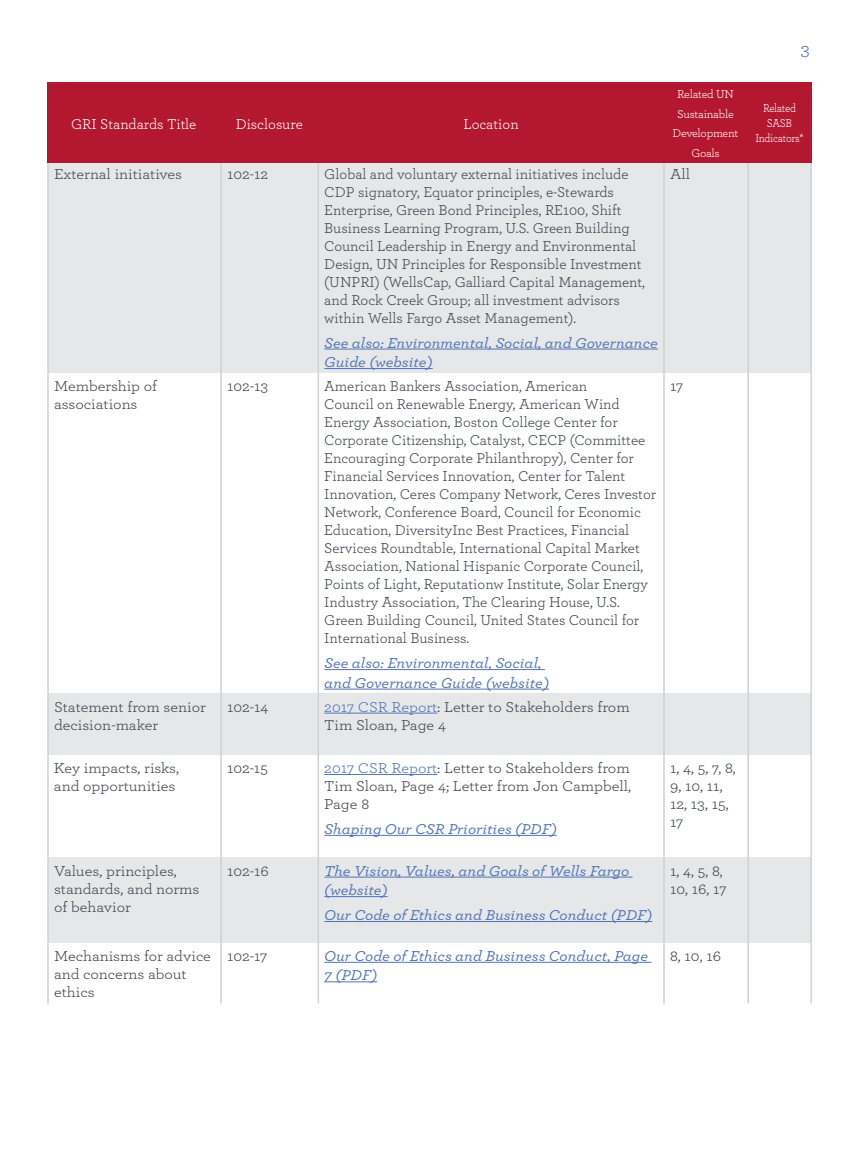
<style>
.page{position:relative;width:864px;height:1175px;background:#fff}
.page>*{position:absolute;margin:0;border:0;box-sizing:border-box;transform-origin:0 0}
.t1{font:18px "Archer";color:#5174b8;scale:1.08 1}
.t2{font:15px/18px "Archer";color:#3f454f}
.t3{font:15px/18px "Archer";color:#3f454f;scale:1.08 1}
.t4{font:italic 500 15px/19.5px "Archer";color:#5174b8;scale:1.08 1}
.t5{font:15px "Archer";color:#fff}
.t6{font:12px/19.5px "Archer";letter-spacing:-.02em;color:#fff;text-align:center}
.t7{font:12px/15px "Archer";letter-spacing:-.02em;color:#fff;text-align:center;scale:.9 1}
.s1{color:#5174b8}
</style>
<div class="page">
<div style="left:318px;top:160px;width:346px;height:213px;background:#e6e7e8"></div>
<div style="left:48px;top:160px;width:173px;height:213px;background:#e6e7e8"></div>
<div style="left:221px;top:160px;width:97px;height:213px;background:#e6e7e8"></div>
<div style="left:664px;top:160px;width:84px;height:213px;background:#e6e7e8"></div>
<div style="left:748px;top:160px;width:63px;height:213px;background:#e6e7e8"></div>
<div style="left:48px;top:693px;width:173px;height:62px;background:#e6e7e8"></div>
<div style="left:221px;top:693px;width:97px;height:62px;background:#e6e7e8"></div>
<div style="left:318px;top:693px;width:346px;height:62px;background:#e6e7e8"></div>
<div style="left:664px;top:693px;width:84px;height:62px;background:#e6e7e8"></div>
<div style="left:748px;top:693px;width:63px;height:62px;background:#e6e7e8"></div>
<div style="left:48px;top:857px;width:173px;height:85px;background:#e6e7e8"></div>
<div style="left:221px;top:857px;width:97px;height:85px;background:#e6e7e8"></div>
<div style="left:318px;top:857px;width:346px;height:85px;background:#e6e7e8"></div>
<div style="left:664px;top:857px;width:84px;height:85px;background:#e6e7e8"></div>
<div style="left:748px;top:857px;width:63px;height:85px;background:#e6e7e8"></div>
<hr style="left:318px;top:160px;width:1px;height:213px;background:#cfd0d1">
<hr style="left:318px;top:373px;width:1px;height:320px;background:#cfd0d1">
<hr style="left:318px;top:693px;width:1px;height:62px;background:#cfd0d1">
<hr style="left:318px;top:755px;width:1px;height:102px;background:#cfd0d1">
<hr style="left:318px;top:857px;width:1px;height:85px;background:#cfd0d1">
<hr style="left:318px;top:942px;width:1px;height:61px;background:#cfd0d1">
<hr style="left:810px;top:160px;width:2px;height:213px;background:#cfd0d1">
<hr style="left:810px;top:373px;width:2px;height:320px;background:#cfd0d1">
<hr style="left:810px;top:693px;width:2px;height:62px;background:#cfd0d1">
<hr style="left:810px;top:755px;width:2px;height:102px;background:#cfd0d1">
<hr style="left:810px;top:857px;width:2px;height:85px;background:#cfd0d1">
<hr style="left:810px;top:942px;width:2px;height:61px;background:#cfd0d1">
<hr style="left:663px;top:160px;width:2px;height:213px;background:#cfd0d1">
<hr style="left:747px;top:160px;width:2px;height:213px;background:#cfd0d1">
<hr style="left:663px;top:373px;width:2px;height:320px;background:#cfd0d1">
<hr style="left:747px;top:373px;width:2px;height:320px;background:#cfd0d1">
<hr style="left:663px;top:693px;width:2px;height:62px;background:#cfd0d1">
<hr style="left:747px;top:693px;width:2px;height:62px;background:#cfd0d1">
<hr style="left:663px;top:755px;width:2px;height:102px;background:#cfd0d1">
<hr style="left:747px;top:755px;width:2px;height:102px;background:#cfd0d1">
<hr style="left:663px;top:857px;width:2px;height:85px;background:#cfd0d1">
<hr style="left:747px;top:857px;width:2px;height:85px;background:#cfd0d1">
<hr style="left:663px;top:942px;width:2px;height:61px;background:#cfd0d1">
<hr style="left:747px;top:942px;width:2px;height:61px;background:#cfd0d1">
<hr style="left:47px;top:160px;width:2px;height:213px;background:#cfd0d1">
<hr style="left:220px;top:160px;width:2px;height:213px;background:#cfd0d1">
<hr style="left:47px;top:373px;width:2px;height:320px;background:#cfd0d1">
<hr style="left:220px;top:373px;width:2px;height:320px;background:#cfd0d1">
<hr style="left:47px;top:693px;width:2px;height:62px;background:#cfd0d1">
<hr style="left:220px;top:693px;width:2px;height:62px;background:#cfd0d1">
<hr style="left:47px;top:755px;width:2px;height:102px;background:#cfd0d1">
<hr style="left:220px;top:755px;width:2px;height:102px;background:#cfd0d1">
<hr style="left:47px;top:857px;width:2px;height:85px;background:#cfd0d1">
<hr style="left:220px;top:857px;width:2px;height:85px;background:#cfd0d1">
<hr style="left:47px;top:942px;width:2px;height:61px;background:#cfd0d1">
<hr style="left:220px;top:942px;width:2px;height:61px;background:#cfd0d1">
<hr style="left:324px;top:349px;width:334px;height:1px;background:#5174b8">
<hr style="left:324px;top:368px;width:109px;height:1px;background:#5174b8">
<hr style="left:324px;top:669px;width:221px;height:1px;background:#5174b8">
<hr style="left:324px;top:688px;width:225px;height:1px;background:#5174b8">
<hr style="left:324px;top:712px;width:113px;height:1px;background:#5174b8">
<hr style="left:324px;top:774px;width:113px;height:1px;background:#5174b8">
<hr style="left:324px;top:835px;width:233px;height:1px;background:#5174b8">
<hr style="left:324px;top:876px;width:309px;height:1px;background:#5174b8">
<hr style="left:324px;top:896px;width:64px;height:1px;background:#5174b8">
<hr style="left:324px;top:921px;width:328px;height:1px;background:#5174b8">
<hr style="left:324px;top:962px;width:327px;height:1px;background:#5174b8">
<hr style="left:324px;top:981px;width:53px;height:1px;background:#5174b8">
<div style="left:47px;top:82px;width:173px;height:81px;background:#b41730"></div>
<div style="left:220px;top:82px;width:98px;height:81px;background:#b41730"></div>
<div style="left:318px;top:82px;width:346px;height:81px;background:#b41730"></div>
<div style="left:664px;top:82px;width:83px;height:81px;background:#b41730"></div>
<div style="left:747px;top:82px;width:65px;height:81px;background:#b41730"></div>
<p class="t5" style="left:71px;top:113px;width:127px">GRI Standards Title</p>
<p class="t5" style="left:236px;top:113px;width:69px">Disclosure</p>
<p class="t5" style="left:463px;top:113px;width:57px">Location</p>
<p class="t3" style="left:54px;top:164px;width:120px">External initiatives</p>
<p class="t3" style="left:227px;top:164px;width:40px">102-12</p>
<p class="t2" style="left:324px;top:164px;width:322px">Global and voluntary external initiatives include CDP signatory, Equator principles, e-Stewards Enterprise, Green Bond Principles, RE100, Shift Business Learning Program, U.S. Green Building Council Leadership in Energy and Environmental Design, UN Principles for Responsible Investment (UNPRI) (WellsCap, Galliard Capital Management, and Rock Creek Group; all investment advisors within Wells Fargo Asset Management).</p>
<p class="t4" style="left:324px;top:332px;width:310px">See also: Environmental, Social, and Governance<br>Guide (website)</p>
<p class="t6" style="left:673px;top:84px;width:67px">Related UN<br>Sustainable<br>Development<br>Goals</p>
<p class="t3" style="left:670px;top:164px;width:20px">All</p>
<p class="t3" style="left:54px;top:376px;width:97px">Membership of</p>
<p class="t3" style="left:227px;top:376px;width:40px">102-13</p>
<p class="t2" style="left:324px;top:376px;width:265px">American Bankers Association, American</p>
<p class="t3" style="left:670px;top:376px;width:14px">17</p>
<p class="t3" style="left:54px;top:394px;width:79px">associations</p>
<p class="t2" style="left:324px;top:394px;width:333px">Council on Renewable Energy, American Wind Energy Association, Boston College Center for Corporate Citizenship, Catalyst, CECP (Committee Encouraging Corporate Philanthropy), Center for Financial Services Innovation, Center for Talent Innovation, Ceres Company Network, Ceres Investor Network, Conference Board, Council for Economic Education, DiversityInc Best Practices, Financial Services Roundtable, International Capital Market Association, National Hispanic Corporate Council, Points of Light, Reputationw Institute, Solar Energy Industry Association, The Clearing House, U.S.<br>Green Building Council, United States Council for International Business.</p>
<p class="t4" style="left:324px;top:652px;width:210px">See also: Environmental, Social, and Governance Guide (website)</p>
<p class="t3" style="left:54px;top:697px;width:142px">Statement from senior</p>
<p class="t3" style="left:227px;top:697px;width:40px">102-14</p>
<p class="t3" style="left:324px;top:697px;width:284px"><span class="s1">2017 CSR Report</span>: Letter to Stakeholders from</p>
<p class="t3" style="left:54px;top:715px;width:98px">decision-maker</p>
<p class="t3" style="left:324px;top:715px;width:114px">Tim Sloan, Page 4</p>
<p class="t3" style="left:54px;top:758px;width:117px">Key impacts, risks,</p>
<p class="t3" style="left:227px;top:758px;width:39px">102-15</p>
<p class="t3" style="left:324px;top:758px;width:284px"><span class="s1">2017 CSR Report</span>: Letter to Stakeholders from</p>
<p class="t3" style="left:670px;top:758px;width:62px">1, 4, 5, 7, 8,</p>
<p class="t3" style="left:54px;top:776px;width:114px">and opportunities</p>
<p class="t3" style="left:324px;top:776px;width:286px">Tim Sloan, Page 4; Letter from Jon Campbell,<br>Page 8</p>
<p class="t4" style="left:324px;top:818px;width:217px">Shaping Our CSR Priorities (PDF)</p>
<p class="t3" style="left:670px;top:776px;width:56px">9, 10, 11,<br>12, 13, 15,<br>17</p>
<p class="t3" style="left:54px;top:861px;width:115px">Values, principles,</p>
<p class="t3" style="left:227px;top:861px;width:40px">102-16</p>
<p class="t4" style="left:324px;top:860px;width:284px">The Vision, Values, and Goals of Wells Fargo</p>
<p class="t3" style="left:670px;top:861px;width:50px">1, 4, 5, 8,</p>
<p class="t3" style="left:54px;top:879px;width:136px">standards, and norms</p>
<p class="t4" style="left:324px;top:879px;width:60px">(website)</p>
<p class="t3" style="left:670px;top:879px;width:54px">10, 16, 17</p>
<p class="t3" style="left:54px;top:897px;width:73px">of behavior</p>
<p class="t4" style="left:324px;top:904px;width:305px">Our Code of Ethics and Business Conduct (PDF)</p>
<p class="t3" style="left:54px;top:946px;width:147px">Mechanisms for advice</p>
<p class="t3" style="left:227px;top:946px;width:39px">102-17</p>
<p class="t4" style="left:324px;top:945px;width:301px">Our Code of Ethics and Business Conduct, Page</p>
<p class="t3" style="left:670px;top:946px;width:49px">8, 10, 16</p>
<p class="t3" style="left:54px;top:964px;width:124px">and concerns about</p>
<p class="t4" style="left:324px;top:964px;width:50px">7 (PDF)</p>
<p class="t3" style="left:54px;top:982px;width:39px">ethics</p>
<p class="t1" style="left:801px;top:37px;width:10px">3</p>
<p class="t7" style="left:755px;top:100px;width:55px">Related<br>SASB<br>Indicators*</p>
</div>
